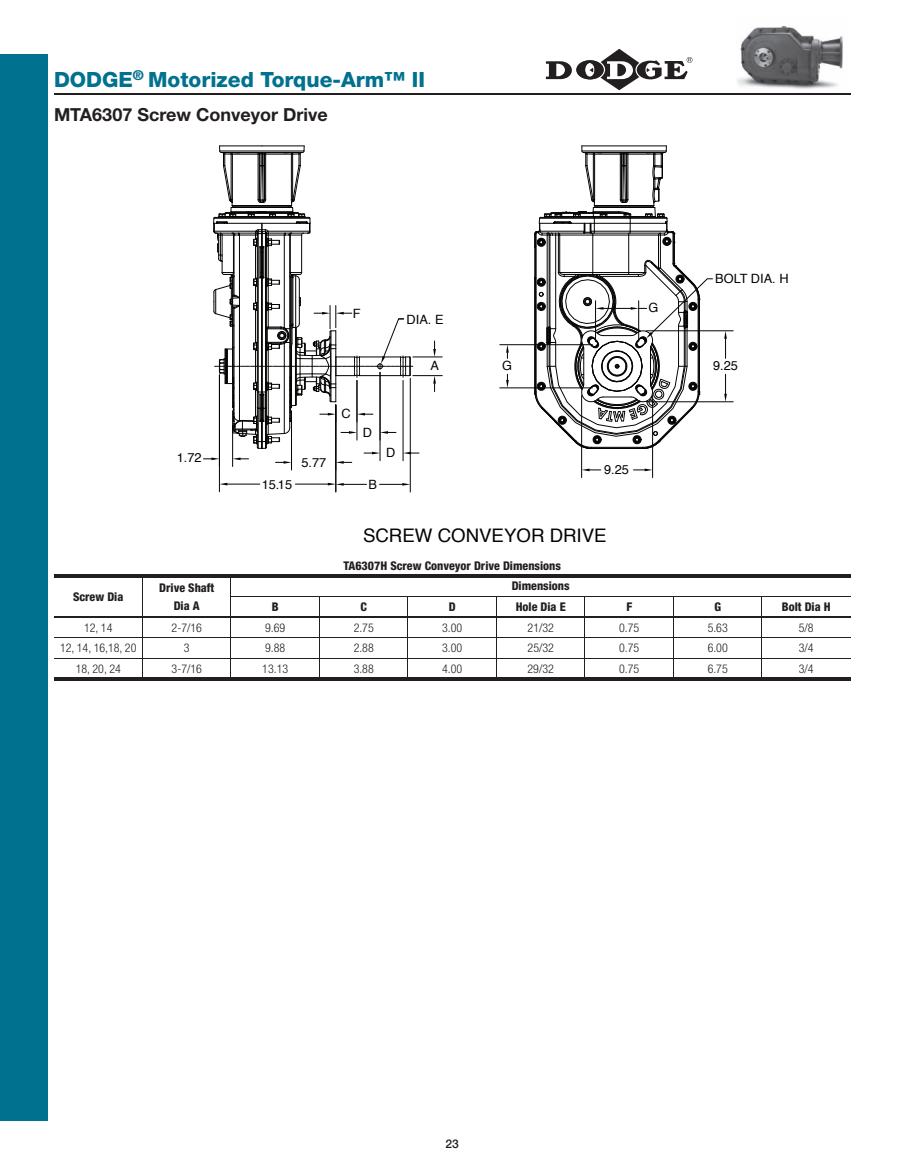
<style>
.page{position:relative;width:918px;height:1175px;background:#fff}
.page>*{position:absolute;margin:0;border:0;box-sizing:border-box;transform-origin:0 0}
.t1{font:800 21px "Helvetica Neue LT Std";color:#00718e}
.t2{font:18.6px "Helvetica";color:#040503}
.t3{font:700 18px "Helvetica Neue LT Std";color:#231f20}
.t4{font:12.75px "Helvetica";color:#040503}
.t5{font:300 condensed 12px "Helvetica Neue LT Std";color:#231f20}
.t6{font:800 condensed 12px/18px "Helvetica Neue LT Std";color:#231f20;text-align:center}
.t7{font:500 12px "Helvetica Neue LT Std";color:#231f20}
</style>
<div class="page">
<hr style="left:54px;top:93px;width:796px;height:1px;background:#231f20">
<svg style="left:546px;top:49px;width:146px;height:41px"></svg>
<div style="left:0;top:54px;width:47px;height:1066px;background:#00718e"></div>
<img style="left:735px;top:26px;width:113px;height:69px">
<img style="left:735px;top:93px;width:113px;height:1px">
<hr style="left:231px;top:596px;width:89px;height:1px;background:#231f20">
<hr style="left:320px;top:596px;width:88px;height:1px;background:#231f20">
<hr style="left:408px;top:596px;width:88px;height:1px;background:#231f20">
<hr style="left:496px;top:596px;width:89px;height:1px;background:#231f20">
<hr style="left:585px;top:596px;width:89px;height:1px;background:#231f20">
<hr style="left:674px;top:596px;width:88px;height:1px;background:#231f20">
<hr style="left:762px;top:596px;width:88px;height:1px;background:#231f20">
<hr style="left:54px;top:637px;width:88px;height:1px;background:#231f20">
<hr style="left:142px;top:637px;width:89px;height:1px;background:#231f20">
<hr style="left:231px;top:637px;width:89px;height:1px;background:#231f20">
<hr style="left:320px;top:637px;width:88px;height:1px;background:#231f20">
<hr style="left:408px;top:637px;width:88px;height:1px;background:#231f20">
<hr style="left:496px;top:637px;width:89px;height:1px;background:#231f20">
<hr style="left:585px;top:637px;width:89px;height:1px;background:#231f20">
<hr style="left:674px;top:637px;width:88px;height:1px;background:#231f20">
<hr style="left:762px;top:637px;width:88px;height:1px;background:#231f20">
<hr style="left:54px;top:657px;width:88px;height:1px;background:#231f20">
<hr style="left:142px;top:657px;width:89px;height:1px;background:#231f20">
<svg style="left:142px;top:577px;width:1px;height:100px"></svg>
<hr style="left:231px;top:657px;width:89px;height:1px;background:#231f20">
<hr style="left:320px;top:657px;width:88px;height:1px;background:#231f20">
<svg style="left:319px;top:597px;width:1px;height:80px"></svg>
<hr style="left:408px;top:657px;width:88px;height:1px;background:#231f20">
<hr style="left:496px;top:657px;width:89px;height:1px;background:#231f20">
<svg style="left:496px;top:597px;width:1px;height:80px"></svg>
<hr style="left:585px;top:657px;width:89px;height:1px;background:#231f20">
<hr style="left:674px;top:657px;width:88px;height:1px;background:#231f20">
<svg style="left:673px;top:597px;width:1px;height:80px"></svg>
<hr style="left:762px;top:657px;width:88px;height:1px;background:#231f20">
<hr style="left:54px;top:574px;width:88px;height:3px;background:#231f20">
<hr style="left:142px;top:574px;width:89px;height:3px;background:#231f20">
<hr style="left:231px;top:574px;width:89px;height:3px;background:#231f20">
<hr style="left:320px;top:574px;width:88px;height:3px;background:#231f20">
<hr style="left:408px;top:574px;width:88px;height:3px;background:#231f20">
<hr style="left:496px;top:574px;width:89px;height:3px;background:#231f20">
<hr style="left:585px;top:574px;width:89px;height:3px;background:#231f20">
<hr style="left:674px;top:574px;width:88px;height:3px;background:#231f20">
<hr style="left:762px;top:574px;width:88px;height:3px;background:#231f20">
<hr style="left:54px;top:677px;width:88px;height:3px;background:#231f20">
<hr style="left:142px;top:677px;width:89px;height:3px;background:#231f20">
<hr style="left:231px;top:677px;width:89px;height:3px;background:#231f20">
<hr style="left:320px;top:677px;width:88px;height:3px;background:#231f20">
<hr style="left:408px;top:677px;width:88px;height:3px;background:#231f20">
<hr style="left:496px;top:677px;width:89px;height:3px;background:#231f20">
<hr style="left:585px;top:677px;width:89px;height:3px;background:#231f20">
<hr style="left:674px;top:677px;width:88px;height:3px;background:#231f20">
<hr style="left:762px;top:677px;width:88px;height:3px;background:#231f20">
<hr style="left:54px;top:616px;width:88px;height:1px;background:#231f20">
<hr style="left:142px;top:616px;width:89px;height:1px;background:#231f20">
<hr style="left:231px;top:616px;width:89px;height:1px;background:#231f20">
<hr style="left:320px;top:616px;width:88px;height:1px;background:#231f20">
<hr style="left:408px;top:616px;width:88px;height:1px;background:#231f20">
<hr style="left:496px;top:616px;width:89px;height:1px;background:#231f20">
<hr style="left:585px;top:616px;width:89px;height:1px;background:#231f20">
<hr style="left:674px;top:616px;width:88px;height:1px;background:#231f20">
<hr style="left:762px;top:616px;width:88px;height:1px;background:#231f20">
<hr style="left:582px;top:145px;width:84px;height:1px;background:#040503">
<hr style="left:262px;top:145px;width:42px;height:1px;background:#040503">
<hr style="left:220px;top:145px;width:42px;height:1px;background:#040503">
<hr style="left:219px;top:375px;width:1px;height:117px;background:#040503">
<hr style="left:295px;top:484px;width:33px;height:1px;background:#040503">
<hr style="left:227px;top:484px;width:33px;height:1px;background:#040503">
<svg style="left:219px;top:483px;width:8px;height:2px"></svg>
<hr style="left:335px;top:405px;width:1px;height:87px;background:#040503">
<hr style="left:410px;top:378px;width:1px;height:114px;background:#040503">
<svg style="left:328px;top:483px;width:39px;height:2px"></svg>
<svg style="left:380px;top:483px;width:30px;height:2px"></svg>
<hr style="left:291px;top:410px;width:1px;height:60px;background:#040503">
<hr style="left:652px;top:395px;width:1px;height:82px;background:#040503">
<hr style="left:581px;top:395px;width:1px;height:82px;background:#040503">
<svg style="left:634px;top:468px;width:19px;height:3px"></svg>
<svg style="left:582px;top:468px;width:19px;height:3px"></svg>
<hr style="left:646px;top:401px;width:87px;height:1px;background:#040503">
<hr style="left:646px;top:330px;width:87px;height:1px;background:#040503">
<svg style="left:724px;top:374px;width:3px;height:28px"></svg>
<svg style="left:724px;top:331px;width:3px;height:27px"></svg>
<hr style="left:500px;top:344px;width:92px;height:1px;background:#040503">
<hr style="left:500px;top:387px;width:92px;height:1px;background:#040503">
<svg style="left:506px;top:345px;width:3px;height:13px"></svg>
<svg style="left:506px;top:374px;width:3px;height:14px"></svg>
<svg style="left:534px;top:146px;width:179px;height:303px"></svg>
<hr style="left:232px;top:411px;width:1px;height:55px;background:#040503">
<svg style="left:203px;top:146px;width:239px;height:318px"></svg>
<h1 class="t1" style="left:54px;top:67px;width:373px">DODGE<sup>®</sup> Motorized Torque-Arm™ II</h1>
<h3 class="t3" style="left:54px;top:103px;width:275px">MTA6307 Screw Conveyor Drive</h3>
<p class="t4" style="left:353px;top:304px;width:9px">F</p>
<p class="t4" style="left:407px;top:310px;width:38px">DIA. E</p>
<p class="t4" style="left:649px;top:298px;width:11px">G</p>
<p class="t4" style="left:715px;top:268px;width:75px">BOLT DIA. H</p>
<p class="t4" style="left:177px;top:448px;width:26px">1.72</p>
<p class="t4" style="left:301px;top:453px;width:26px">5.77</p>
<p class="t4" style="left:342px;top:403px;width:11px">C</p>
<p class="t4" style="left:363px;top:423px;width:11px">D</p>
<p class="t4" style="left:262px;top:474px;width:32px">15.15</p>
<p class="t4" style="left:368px;top:474px;width:10px">B</p>
<p class="t4" style="left:386px;top:443px;width:11px">D</p>
<p class="t4" style="left:431px;top:355px;width:10px">A</p>
<p class="t4" style="left:502px;top:355px;width:11px">G</p>
<p class="t4" style="left:713px;top:355px;width:26px">9.25</p>
<p class="t4" style="left:604px;top:460px;width:26px">9.25</p>
<h2 class="t2" style="left:363px;top:521px;width:245px">SCREW CONVEYOR DRIVE</h2>
<p class="t6" style="left:343px;top:556px;width:219px">TA6307H Screw Conveyor Drive Dimensions</p>
<p class="t6" style="left:73px;top:587px;width:52px">Screw Dia</p>
<p class="t6" style="left:159px;top:578px;width:57px">Drive Shaft<br>Dia A</p>
<p class="t6" style="left:512px;top:577px;width:60px">Dimensions</p>
<p class="t6" style="left:272px;top:597px;width:8px">B</p>
<p class="t6" style="left:361px;top:597px;width:8px">C</p>
<p class="t6" style="left:449px;top:597px;width:8px">D</p>
<p class="t6" style="left:516px;top:597px;width:52px">Hole Dia E</p>
<p class="t6" style="left:626px;top:597px;width:7px">F</p>
<p class="t6" style="left:714px;top:597px;width:8px">G</p>
<p class="t6" style="left:782px;top:597px;width:50px">Bolt Dia H</p>
<p class="t5" style="left:84px;top:620px;width:30px">12, 14</p>
<p class="t5" style="left:172px;top:620px;width:32px">2-7/16</p>
<p class="t5" style="left:265px;top:620px;width:22px">9.69</p>
<p class="t5" style="left:354px;top:620px;width:22px">2.75</p>
<p class="t5" style="left:442px;top:620px;width:22px">3.00</p>
<p class="t5" style="left:528px;top:620px;width:28px">21/32</p>
<p class="t5" style="left:619px;top:620px;width:22px">0.75</p>
<p class="t5" style="left:708px;top:620px;width:22px">5.63</p>
<p class="t5" style="left:799px;top:620px;width:16px">5/8</p>
<p class="t5" style="left:60px;top:641px;width:78px">12, 14, 16,18, 20</p>
<p class="t5" style="left:184px;top:641px;width:7px">3</p>
<p class="t5" style="left:265px;top:641px;width:22px">9.88</p>
<p class="t5" style="left:354px;top:641px;width:22px">2.88</p>
<p class="t5" style="left:442px;top:641px;width:22px">3.00</p>
<p class="t5" style="left:528px;top:641px;width:28px">25/32</p>
<p class="t5" style="left:619px;top:641px;width:22px">0.75</p>
<p class="t5" style="left:708px;top:641px;width:22px">6.00</p>
<p class="t5" style="left:799px;top:641px;width:16px">3/4</p>
<p class="t5" style="left:76px;top:661px;width:47px">18, 20, 24</p>
<p class="t5" style="left:172px;top:661px;width:32px">3-7/16</p>
<p class="t5" style="left:262px;top:661px;width:27px">13.13</p>
<p class="t5" style="left:354px;top:661px;width:22px">3.88</p>
<p class="t5" style="left:442px;top:661px;width:22px">4.00</p>
<p class="t5" style="left:528px;top:661px;width:28px">29/32</p>
<p class="t5" style="left:619px;top:661px;width:22px">0.75</p>
<p class="t5" style="left:708px;top:661px;width:22px">6.75</p>
<p class="t5" style="left:799px;top:661px;width:16px">3/4</p>
<p class="t7" style="left:445px;top:1136px;width:15px">23</p>
</div>
